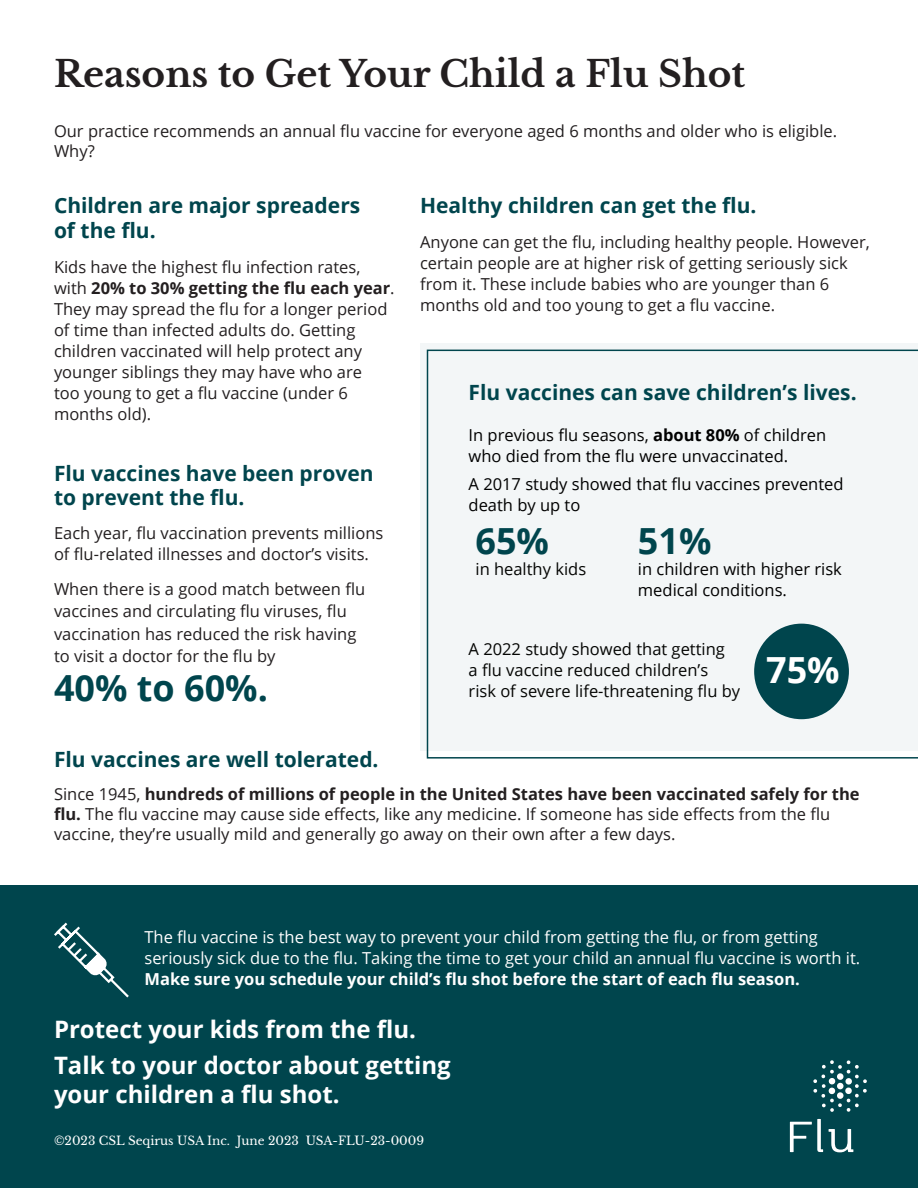
<style>
.page{position:relative;width:918px;height:1188px;background:#fff}
.page>*{position:absolute;margin:0;border:0;box-sizing:border-box;transform-origin:0 0}
.t1{font:700 36px "Libre Baskerville";color:#231f20}
.t2{font:700 36px "Open Sans";color:#00454d}
.t3{font:700 36px "Open Sans";color:#fff}
.t4{font:700 24px/28.8px "Open Sans";color:#fff}
.t5{font:700 21px/25.2px "Open Sans";color:#00454d}
.t6{font:16.5px/21px "Open Sans";color:#231f20}
.t7{font:16.5px/21px "Open Sans";color:#fff}
.t8{font:16.5px/21px "Open Sans";color:#000}
.t9{font:16.5px/21px "Open Sans";color:#040503}
.t10{font:12px "Libre Baskerville";color:#fff}
.s1{font-weight:700}
</style>
<div class="page">
<svg style="left:420px;top:343px;width:498px;height:408px;fill:#f3f6f7"></svg>
<div style="left:427px;top:350px;width:491px;height:409px;background:#f3f6f7"></div>
<div style="left:754px;top:624px;width:95px;height:95px;background:#00454d;border-radius:50%"></div>
<div style="left:0;top:886px;width:918px;height:302px;background:#00454d"></div>
<svg style="left:54px;top:922px;width:75px;height:76px"></svg>
<svg style="left:813px;top:1060px;width:54px;height:52px"></svg>
<svg style="left:790px;top:1119px;width:63px;height:33px"></svg>
<p class="t1" style="left:54px;top:52px;width:693px">Reasons to Get Your Child a Flu Shot</p>
<p class="t6" style="left:54px;top:121px;width:785px;line-height:19.8px">Our practice recommends an annual flu vaccine for everyone aged 6 months and older who is eligible.<br>Why?</p>
<p class="t5" style="left:420px;top:192px;width:338px">Healthy children can get the flu.</p>
<p class="t6" style="left:420px;top:231px;width:451px">Anyone can get the flu, including healthy people. However, certain people are at higher risk of getting seriously sick from it. These include babies who are younger than 6 months old and too young to get a flu vaccine.</p>
<p class="t5" style="left:54px;top:192px;width:308px">Children are major spreaders of the flu.</p>
<p class="t6" style="left:54px;top:256px;width:342px">Kids have the highest flu infection rates, with <span class="s1">20% to 30% getting the flu each year</span>.<br>They may spread the flu for a longer period of time than infected adults do. Getting children vaccinated will help protect any younger siblings they may have who are</p>
<p class="t6" style="left:54px;top:382px;width:296px">too young to get a flu vaccine (under 6 months old).</p>
<p class="t5" style="left:469px;top:380px;width:390px">Flu vaccines can save children’s lives.</p>
<p class="t8" style="left:469px;top:424px;width:359px">In previous flu seasons, <span class="s1">about 80%</span> of children who died from the flu were unvaccinated.</p>
<p class="t8" style="left:469px;top:473px;width:377px">A 2017 study showed that flu vaccines prevented death by up to</p>
<p class="t5" style="left:54px;top:461px;width:321px;line-height:24px">Flu vaccines have been proven to prevent the flu.</p>
<p class="t6" style="left:54px;top:522px;width:331px">Each year, flu vaccination prevents millions of flu-related illnesses and doctor’s visits.</p>
<p class="t6" style="left:54px;top:577px;width:313px;line-height:22.5px">When there is a good match between flu vaccines and circulating flu viruses, flu vaccination has reduced the risk having to visit a doctor for the flu by</p>
<p class="t2" style="left:54px;top:663px;width:215px">40% to 60%.</p>
<p class="t2" style="left:476px;top:516px;width:75px">65%</p>
<p class="t9" style="left:476px;top:559px;width:112px">in healthy kids</p>
<p class="t2" style="left:638px;top:516px;width:75px">51%</p>
<p class="t8" style="left:638px;top:559px;width:205px">in children with higher risk medical conditions.</p>
<p class="t9" style="left:469px;top:638px;width:273px">A 2022 study showed that getting<br>a flu vaccine reduced children’s<br>risk of severe life-threatening flu by</p>
<p class="t3" style="left:766px;top:644px;width:75px">75%</p>
<p class="t5" style="left:54px;top:746px;width:326px">Flu vaccines are well tolerated.</p>
<p class="t6" style="left:54px;top:784px;width:807px;line-height:19.8px">Since 1945, <span class="s1">hundreds of millions of people in the United States have been vaccinated safely for the flu.</span> The flu vaccine may cause side effects, like any medicine. If someone has side effects from the flu vaccine, they’re usually mild and generally go away on their own after a few days.</p>
<p class="t7" style="left:144px;top:926px;width:717px">The flu vaccine is the best way to prevent your child from getting the flu, or from getting seriously sick due to the flu. Taking the time to get your child an annual flu vaccine is worth it.<br><span class="s1">Make sure you schedule your child’s flu shot before the start of each flu season.</span></p>
<p class="t4" style="left:54px;top:1015px;width:364px">Protect your kids from the flu.</p>
<p class="t4" style="left:54px;top:1051px;width:398px">Talk to your doctor about getting your children a flu shot.</p>
<p class="t10" style="left:54px;top:1134px;width:372px">©2023 CSL Seqirus USA Inc. June 2023 USA-FLU-23-0009</p>
</div>
